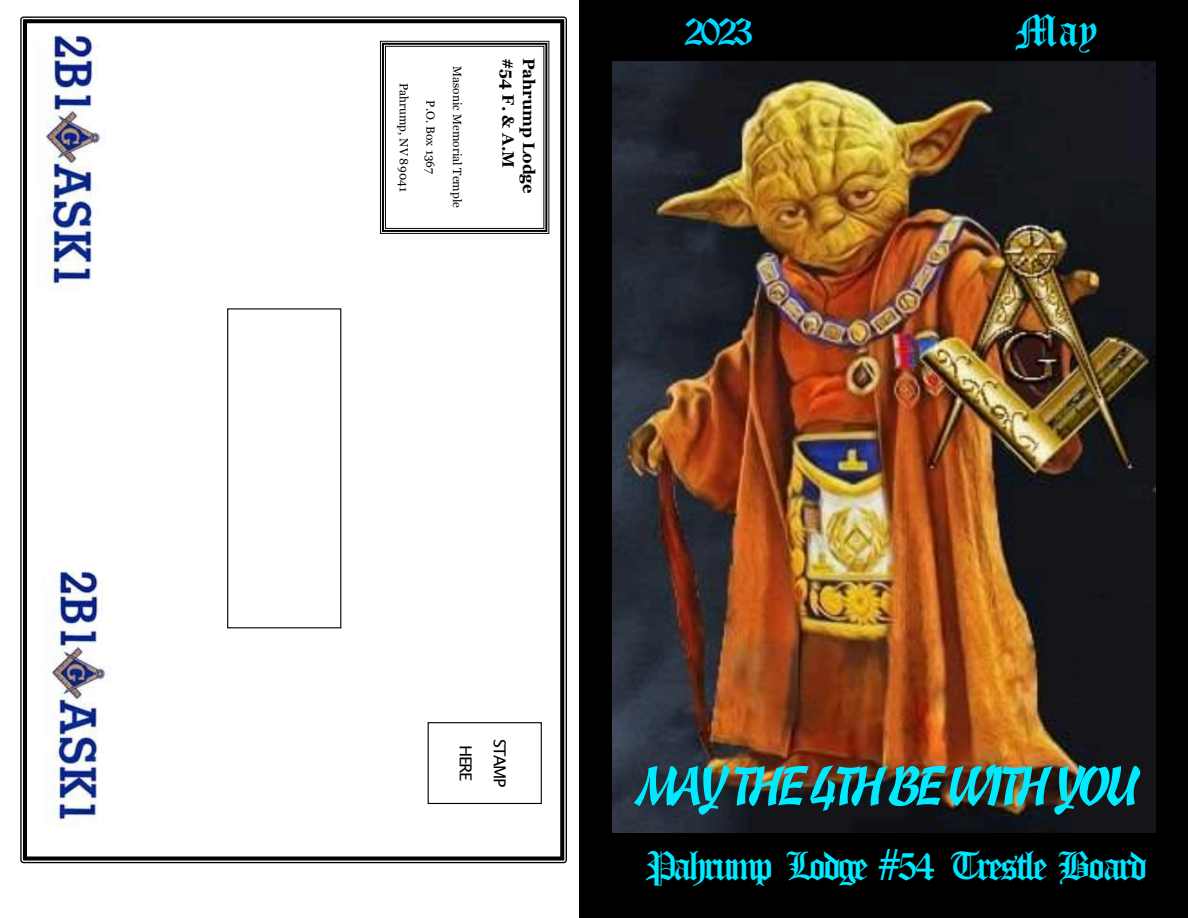
<style>
.page{position:relative;width:1188px;height:918px;background:#fff}
.page>*{position:absolute;margin:0;border:0;box-sizing:border-box;transform-origin:0 0}
.t1{font:54px "Freehand";letter-spacing:-.12em;color:#00eaff}
.t2{font:33.15px "Old English Five";color:#00dfff}
.t3{font:30px "Old English Five";letter-spacing:-.12em;color:#00eaff}
.t4{font:29.85px "Old English Five";color:#00d4ff}
.t5{font:700 16.5px "Georgia";color:#000}
.t6{font:16.5px/33.9px "Lucida Grande";letter-spacing:-.09em;color:#000;text-align:center}
.t7{font:11.85px "Georgia";letter-spacing:.01em;color:#000}
.s1{color:#00e5ff}
</style>
<div class="page">
<svg style="left:20px;top:16px;width:547px;height:847px"></svg>
<img style="left:38px;top:34px;width:72px;height:257px">
<svg style="left:380px;top:41px;width:169px;height:193px"></svg>
<img style="left:392px;top:47px;width:146px;height:181px">
<div style="left:428px;top:722px;width:114px;height:82px;background:#fff;border:1px solid #000"></div>
<img style="left:434px;top:723px;width:102px;height:80px">
<div style="left:227px;top:308px;width:114px;height:320px;background:#fff;border:1px solid #000"></div>
<div style="left:580px;top:0;width:608px;height:918px;background:#000"></div>
<img style="left:234px;top:309px;width:101px;height:318px">
<img style="left:612px;top:62px;width:543px;height:770px">
<p class="t7" style="left:409px;top:83px;width:110px;rotate:90deg">Pahrump, NV 89041</p>
<p class="t7" style="left:436px;top:100px;width:75px;rotate:90deg">P.O. Box 1367</p>
<p class="t7" style="left:462px;top:66px;width:144px;rotate:90deg">Masonic Memorial Temple</p>
<h3 class="t5" style="left:515px;top:58px;width:111px;rotate:90deg">#54 F. &amp; A.M</h3>
<h3 class="t5" style="left:536px;top:58px;width:138px;rotate:90deg">Pahrump Lodge</h3>
<h3 class="t4" style="left:684px;top:17px;width:72px">2023</h3>
<h2 class="t2" style="left:1013px;top:15px;width:85px">May</h2>
<h3 class="t6" style="left:516px;top:739px;width:50px;rotate:90deg">STAMP<br>HERE</h3>
<h1 class="t1" style="left:638px;top:764px;width:505px">MAY THE 4TH BE WITH YOU</h1>
<h3 class="t3" style="left:644px;top:852px;width:505px">Pahrump Lodge #54 <span class="s1">Trestle Board</span></h3>
</div>
